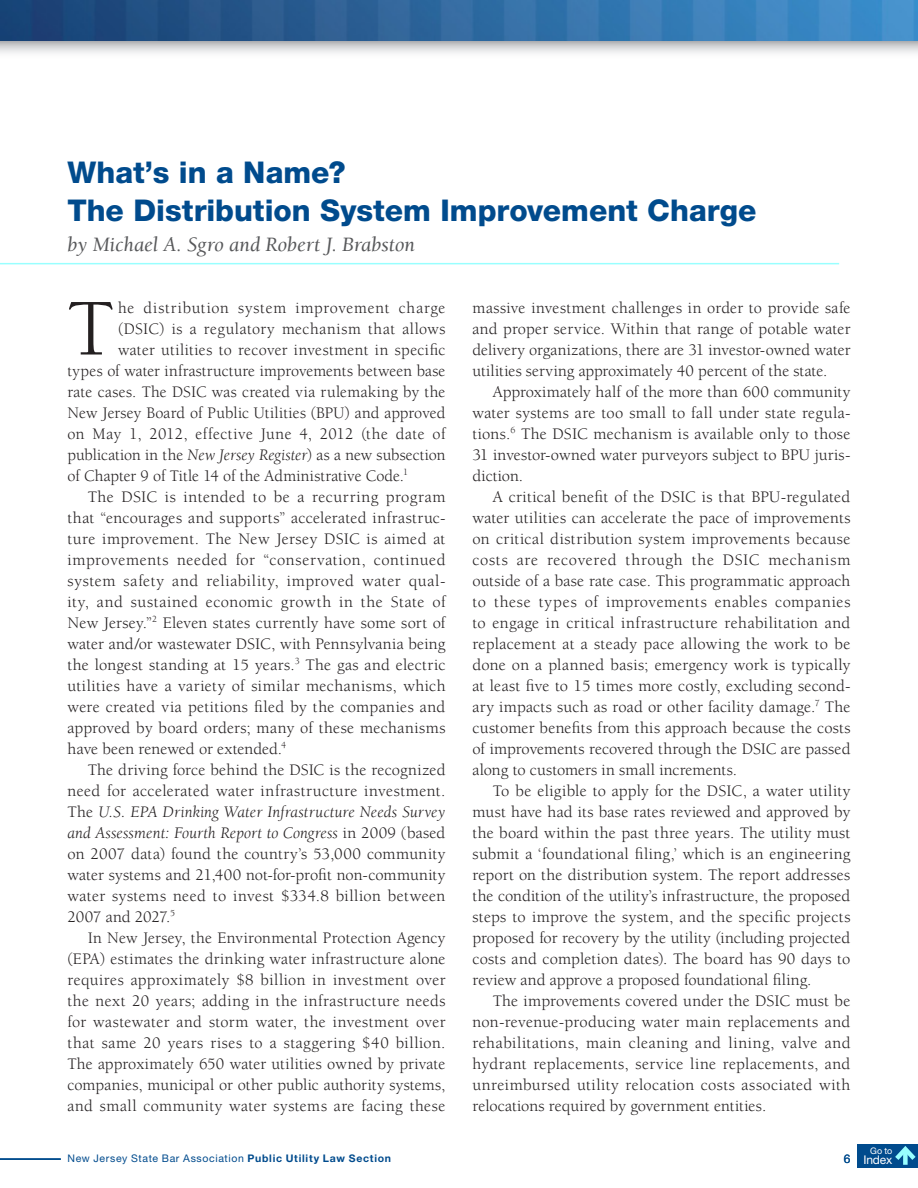
<style>
.page{position:relative;width:918px;height:1188px;background:#fff}
.page>*{position:absolute;margin:0;border:0;box-sizing:border-box;transform-origin:0 0}
.intro{font:82.65px "Berkeley";color:#231f20}
.t1{font:800 30px/37.5px "Helvetica Neue LT Std";color:#004b8d}
.byline{font:italic 21px "Berkeley";color:#57585a}
.body{font:16.5px/21px "Berkeley";letter-spacing:.01em;color:#231f20;text-align:justify}
.intro-2{font:16.5px "Berkeley";letter-spacing:.02em;color:#231f20}
.intro-3{font:16.5px "Berkeley";color:#231f20}
.intro-4{font:16.5px "Berkeley";letter-spacing:.045em;color:#231f20}
.t2{font:12px "Helvetica Neue LT Std";letter-spacing:-.01em;color:#fff}
.t3{font:12px "Helvetica Neue LT Std";color:#004b8d}
.t4{font:10.5px "Helvetica Neue LT Std";letter-spacing:.06em;color:#004b8d}
.t5{font:9px "Helvetica Neue LT Std";color:#fff}
.s1{font-style:italic}
.s2{font-weight:700}
</style>
<div class="page">
<hr style="left:0;top:263px;width:839px;height:1px;background:#9ff">
<svg style="left:0;top:40px;width:918px;height:13px"></svg>
<img style="left:0;top:0;width:918px;height:40px">
<hr style="left:0;top:1158px;width:61px;height:2px;background:#004b8d">
<div style="left:857px;top:1144px;width:61px;height:24px;background:#004b8d"></div>
<svg style="left:895px;top:1146px;width:21px;height:19px"></svg>
<p class="t1" style="left:68px;top:154px;width:691px">What’s in a Name?<br>The Distribution System Improvement Charge</p>
<p class="byline" style="left:68px;top:233px;width:349px">by Michael A. Sgro and Robert J. Brabston</p>
<p class="intro" style="left:68px;top:285px;width:48px">T</p>
<p class="intro-4" style="left:118px;top:299px;width:329px">he distribution system improvement charge</p>
<p class="intro-2" style="left:118px;top:320px;width:329px">(DSIC) is a regulatory mechanism that allows</p>
<p class="intro-2" style="left:118px;top:341px;width:329px">water utilities to recover investment in specific</p>
<p class="intro-2" style="left:68px;top:362px;width:379px">types of water infrastructure improvements between base</p>
<p class="intro-2" style="left:68px;top:383px;width:379px">rate cases. The DSIC was created via rulemaking by the</p>
<p class="intro-2" style="left:68px;top:404px;width:380px">New Jersey Board of Public Utilities (BPU) and approved</p>
<p class="intro-2" style="left:68px;top:425px;width:380px">on May 1, 2012, effective June 4, 2012 (the date of</p>
<p class="intro-3" style="left:68px;top:446px;width:380px">publication in the <span class="s1">New Jersey Register</span>) as a new subsection</p>
<p class="intro-3" style="left:68px;top:467px;width:342px">of Chapter 9 of Title 14 of the Administrative Code.<sup>1</sup></p>
<p class="body" style="left:68px;top:486px;width:380px;text-indent:20px">The DSIC is intended to be a recurring program that “encourages and supports” accelerated infrastruc&shy;ture improvement. The New Jersey DSIC is aimed at improvements needed for “conservation, continued system safety and reliability, improved water qual&shy;ity, and sustained economic growth in the State of New Jersey.”<sup>2</sup> Eleven states currently have some sort of water and/or wastewater DSIC, with Pennsylvania being the longest standing at 15 years.<sup>3</sup> The gas and electric utilities have a variety of similar mechanisms, which were created via petitions filed by the companies and approved by board orders; many of these mechanisms have been renewed or extended.<sup>4</sup></p>
<p class="body" style="left:68px;top:759px;width:380px;text-indent:20px">The driving force behind the DSIC is the recognized need for accelerated water infrastructure investment.<br>The <span class="s1">U.S. EPA Drinking Water Infrastructure Needs Survey and Assessment: Fourth Report to Congress</span> in 2009 (based on 2007 data) found the country’s 53,000 community water systems and 21,400 not-for-profit non-community water systems need to invest $334.8 billion between 2007 and 2027.<sup>5</sup></p>
<p class="body" style="left:68px;top:927px;width:380px;text-indent:20px">In New Jersey, the Environmental Protection Agency (EPA) estimates the drinking water infrastructure alone requires approximately $8 billion in investment over the next 20 years; adding in the infrastructure needs for wastewater and storm water, the investment over that same 20 years rises to a staggering $40 billion.<br>The approximately 650 water utilities owned by private companies, municipal or other public authority systems, and small community water systems are facing these</p>
<p class="body" style="left:472px;top:297px;width:380px">massive investment challenges in order to provide safe and proper service. Within that range of potable water delivery organizations, there are 31 investor-owned water utilities serving approximately 40 percent of the state.</p>
<p class="body" style="left:472px;top:381px;width:380px;text-indent:20px">Approximately half of the more than 600 community water systems are too small to fall under state regula&shy;tions.<sup>6</sup> The DSIC mechanism is available only to those 31 investor-owned water purveyors subject to BPU juris&shy;diction.</p>
<p class="body" style="left:472px;top:486px;width:380px;text-indent:20px">A critical benefit of the DSIC is that BPU-regulated water utilities can accelerate the pace of improvements on critical distribution system improvements because costs are recovered through the DSIC mechanism outside of a base rate case. This programmatic approach to these types of improvements enables companies to engage in critical infrastructure rehabilitation and replacement at a steady pace allowing the work to be done on a planned basis; emergency work is typically at least five to 15 times more costly, excluding second&shy;ary impacts such as road or other facility damage.<sup>7</sup> The customer benefits from this approach because the costs of improvements recovered through the DSIC are passed along to customers in small increments.</p>
<p class="body" style="left:472px;top:780px;width:380px;text-indent:20px">To be eligible to apply for the DSIC, a water utility must have had its base rates reviewed and approved by the board within the past three years. The utility must submit a ‘foundational filing,’ which is an engineering report on the distribution system. The report addresses the condition of the utility’s infrastructure, the proposed steps to improve the system, and the specific projects proposed for recovery by the utility (including projected costs and completion dates). The board has 90 days to review and approve a proposed foundational filing.</p>
<p class="body" style="left:472px;top:990px;width:380px;text-indent:20px">The improvements covered under the DSIC must be non-revenue-producing water main replacements and rehabilitations, main cleaning and lining, valve and hydrant replacements, service line replacements, and unreimbursed utility relocation costs associated with relocations required by government entities.</p>
<p class="t4" style="left:68px;top:1152px;width:325px">New Jersey State Bar Association <span class="s2">Public Utility Law Section</span></p>
<p class="t3" style="left:844px;top:1151px;width:8px">6</p>
<p class="t5" style="left:870px;top:1145px;width:24px">Go to</p>
<p class="t2" style="left:863px;top:1153px;width:31px">Index</p>
</div>
